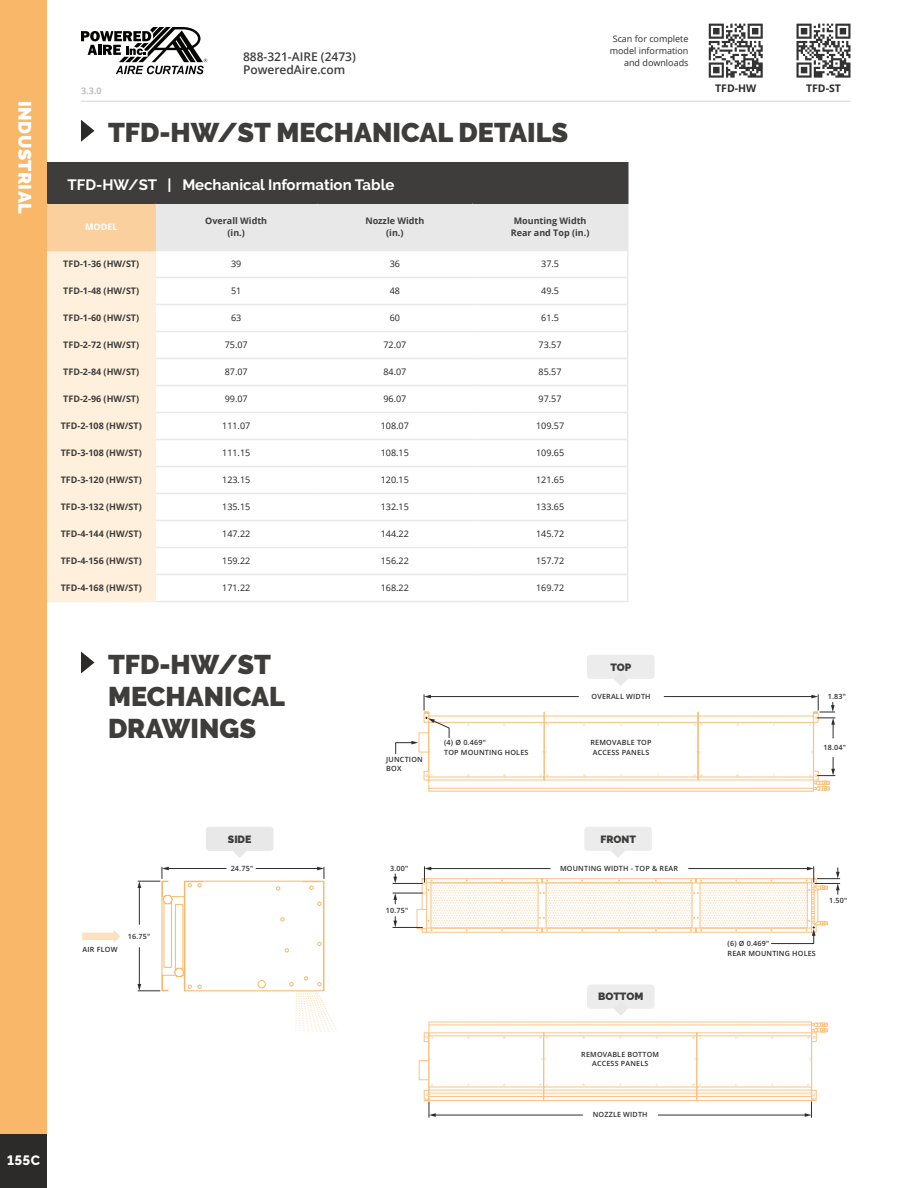
<style>
.page{position:relative;width:918px;height:1188px;background:#fff}
.page>*{position:absolute;margin:0;border:0;box-sizing:border-box;transform-origin:0 0}
.t1{font:900 27px "Raleway";color:#3e3d3c}
.t2{font:900 18px "Raleway";letter-spacing:.025em;color:#fff}
.Table_Title_-_P{font:700 15px "Raleway";color:#fff}
.t3{font:800 13.5px "Raleway";color:#fff}
.t4{font:600 12px "Open Sans";color:#3e3d3c}
.t5{font:900 10.5px "Raleway";color:#3e3d3c}
.t6{font:700 10.5px "Open Sans";color:#2c2b2a}
.Table_Model___-_P{font:700 9px "Open Sans";color:#3e3d3c}
.Table_Body_Info_-_P{font:9px "Open Sans";color:#231f20}
.Table_Features_-_P{font:700 9px/12px "Open Sans";color:#3e3d3c;text-align:center}
.t7{font:9px "Open Sans";color:#2c2b2a}
.t8{font:600 9px "Open Sans";color:#b5b2b2}
.Table_Model_Header_-_P{font:700 9px "Open Sans";color:#fff}
.t9{font:600 7.2px/9.6px "Open Sans";letter-spacing:.025em;color:#2e2d2d}
</style>
<div class="page">
<svg style="left:796px;top:24px;width:54px;height:54px"></svg>
<svg style="left:709px;top:24px;width:54px;height:54px"></svg>
<div style="left:587px;top:985px;width:68px;height:24px;background:#ececec;border-radius:3px"></div>
<svg style="left:614px;top:1009px;width:13px;height:7px"></svg>
<div style="left:419px;top:1060px;width:10px;height:20px;border:1px solid #fac384"></div>
<svg style="left:423px;top:1022px;width:405px;height:95px"></svg>
<div style="left:584px;top:827px;width:68px;height:24px;background:#ececec;border-radius:3px"></div>
<svg style="left:612px;top:851px;width:13px;height:7px"></svg>
<svg style="left:393px;top:867px;width:447px;height:77px"></svg>
<div style="left:587px;top:655px;width:68px;height:24px;background:#ececec;border-radius:3px"></div>
<svg style="left:614px;top:679px;width:13px;height:7px"></svg>
<svg style="left:395px;top:695px;width:440px;height:97px"></svg>
<div style="left:206px;top:827px;width:67px;height:24px;background:#e8e8e9;border-radius:3px"></div>
<svg style="left:233px;top:851px;width:13px;height:7px"></svg>
<svg style="left:82px;top:930px;width:38px;height:13px"></svg>
<svg style="left:138px;top:867px;width:199px;height:164px"></svg>
<svg style="left:81px;top:652px;width:13px;height:22px"></svg>
<div style="left:47px;top:163px;width:581px;height:40px;background:#3e3d3c"></div>
<hr style="left:47px;top:162px;width:108px;height:2px;background:#3e3d3c">
<hr style="left:155px;top:162px;width:162px;height:2px;background:#3e3d3c">
<hr style="left:317px;top:162px;width:155px;height:2px;background:#3e3d3c">
<hr style="left:472px;top:162px;width:156px;height:2px;background:#3e3d3c">
<svg style="left:47px;top:203px;width:581px;height:399px"></svg>
<svg style="left:81px;top:120px;width:14px;height:22px"></svg>
<div style="left:0;top:0;width:47px;height:1188px;background:#f9b769"></div>
<svg style="left:81px;top:27px;width:126px;height:47px"></svg>
<hr style="left:81px;top:101px;width:769px;height:1px;background:#d5d4d3">
<div style="left:0;top:1134px;width:47px;height:54px;background:#2c2b2a"></div>
<h2 class="t2" style="left:35px;top:101px;width:114px;rotate:90deg">INDUSTRIAL</h2>
<h3 class="t4" style="left:243px;top:48px;width:114px">888-321-AIRE (2473)</h3>
<p class="t8" style="left:81px;top:85px;width:22px">3.3.0</p>
<h3 class="t4" style="left:243px;top:62px;width:104px">PoweredAire.com</h3>
<p class="t1" style="left:108px;top:117px;width:462px">TFD-HW/ST MECHANICAL DETAILS</p>
<p class="Table_Title_-_P" style="left:68px;top:176px;width:328px">TFD-HW/ST | Mechanical Information Table</p>
<p class="Table_Model_Header_-_P" style="left:85px;top:221px;width:34px">MODEL</p>
<p class="Table_Features_-_P" style="left:205px;top:215px;width:63px">Overall Width (in.)</p>
<p class="Table_Features_-_P" style="left:365px;top:215px;width:61px">Nozzle Width (in.)</p>
<p class="Table_Features_-_P" style="left:511px;top:215px;width:80px">Mounting Width<br>Rear and Top (in.)</p>
<p class="Table_Model___-_P" style="left:63px;top:258px;width:77px">TFD-1-36 (HW/ST)</p>
<p class="Table_Body_Info_-_P" style="left:231px;top:258px;width:12px">39</p>
<p class="Table_Body_Info_-_P" style="left:390px;top:258px;width:12px">36</p>
<p class="Table_Body_Info_-_P" style="left:541px;top:258px;width:19px">37.5</p>
<p class="Table_Model___-_P" style="left:63px;top:285px;width:77px">TFD-1-48 (HW/ST)</p>
<p class="Table_Body_Info_-_P" style="left:231px;top:285px;width:12px">51</p>
<p class="Table_Body_Info_-_P" style="left:390px;top:285px;width:12px">48</p>
<p class="Table_Body_Info_-_P" style="left:541px;top:285px;width:19px">49.5</p>
<p class="Table_Model___-_P" style="left:63px;top:312px;width:77px">TFD-1-60 (HW/ST)</p>
<p class="Table_Body_Info_-_P" style="left:231px;top:312px;width:12px">63</p>
<p class="Table_Body_Info_-_P" style="left:390px;top:312px;width:12px">60</p>
<p class="Table_Body_Info_-_P" style="left:541px;top:312px;width:19px">61.5</p>
<p class="Table_Model___-_P" style="left:63px;top:339px;width:77px">TFD-2-72 (HW/ST)</p>
<p class="Table_Body_Info_-_P" style="left:225px;top:339px;width:24px">75.07</p>
<p class="Table_Body_Info_-_P" style="left:383px;top:339px;width:24px">72.07</p>
<p class="Table_Body_Info_-_P" style="left:539px;top:339px;width:24px">73.57</p>
<p class="Table_Model___-_P" style="left:63px;top:366px;width:77px">TFD-2-84 (HW/ST)</p>
<p class="Table_Body_Info_-_P" style="left:225px;top:366px;width:24px">87.07</p>
<p class="Table_Body_Info_-_P" style="left:383px;top:366px;width:24px">84.07</p>
<p class="Table_Body_Info_-_P" style="left:539px;top:366px;width:24px">85.57</p>
<p class="Table_Model___-_P" style="left:63px;top:393px;width:77px">TFD-2-96 (HW/ST)</p>
<p class="Table_Body_Info_-_P" style="left:225px;top:393px;width:24px">99.07</p>
<p class="Table_Body_Info_-_P" style="left:383px;top:393px;width:24px">96.07</p>
<p class="Table_Body_Info_-_P" style="left:539px;top:393px;width:24px">97.57</p>
<p class="Table_Model___-_P" style="left:61px;top:420px;width:83px">TFD-2-108 (HW/ST)</p>
<p class="Table_Body_Info_-_P" style="left:222px;top:420px;width:30px">111.07</p>
<p class="Table_Body_Info_-_P" style="left:381px;top:420px;width:30px">108.07</p>
<p class="Table_Body_Info_-_P" style="left:536px;top:420px;width:30px">109.57</p>
<p class="Table_Model___-_P" style="left:61px;top:447px;width:83px">TFD-3-108 (HW/ST)</p>
<p class="Table_Body_Info_-_P" style="left:222px;top:447px;width:30px">111.15</p>
<p class="Table_Body_Info_-_P" style="left:381px;top:447px;width:30px">108.15</p>
<p class="Table_Body_Info_-_P" style="left:536px;top:447px;width:30px">109.65</p>
<p class="Table_Model___-_P" style="left:61px;top:474px;width:83px">TFD-3-120 (HW/ST)</p>
<p class="Table_Body_Info_-_P" style="left:222px;top:474px;width:30px">123.15</p>
<p class="Table_Body_Info_-_P" style="left:381px;top:474px;width:30px">120.15</p>
<p class="Table_Body_Info_-_P" style="left:536px;top:474px;width:30px">121.65</p>
<p class="Table_Model___-_P" style="left:61px;top:501px;width:83px">TFD-3-132 (HW/ST)</p>
<p class="Table_Body_Info_-_P" style="left:222px;top:501px;width:30px">135.15</p>
<p class="Table_Body_Info_-_P" style="left:381px;top:501px;width:30px">132.15</p>
<p class="Table_Body_Info_-_P" style="left:536px;top:501px;width:30px">133.65</p>
<p class="Table_Model___-_P" style="left:61px;top:528px;width:83px">TFD-4-144 (HW/ST)</p>
<p class="Table_Body_Info_-_P" style="left:222px;top:528px;width:30px">147.22</p>
<p class="Table_Body_Info_-_P" style="left:381px;top:528px;width:30px">144.22</p>
<p class="Table_Body_Info_-_P" style="left:536px;top:528px;width:30px">145.72</p>
<p class="Table_Model___-_P" style="left:61px;top:555px;width:83px">TFD-4-156 (HW/ST)</p>
<p class="Table_Body_Info_-_P" style="left:222px;top:555px;width:30px">159.22</p>
<p class="Table_Body_Info_-_P" style="left:381px;top:555px;width:30px">156.22</p>
<p class="Table_Body_Info_-_P" style="left:536px;top:555px;width:30px">157.72</p>
<p class="Table_Model___-_P" style="left:61px;top:582px;width:83px">TFD-4-168 (HW/ST)</p>
<p class="Table_Body_Info_-_P" style="left:222px;top:582px;width:30px">171.22</p>
<p class="Table_Body_Info_-_P" style="left:381px;top:582px;width:30px">168.22</p>
<p class="Table_Body_Info_-_P" style="left:536px;top:582px;width:30px">169.72</p>
<p class="t7" style="left:613px;top:33px;width:77px">Scan for complete</p>
<p class="t7" style="left:610px;top:45px;width:80px">model information</p>
<p class="t7" style="left:624px;top:57px;width:66px">and downloads</p>
<p class="t6" style="left:715px;top:80px;width:43px">TFD-HW</p>
<p class="t6" style="left:806px;top:80px;width:36px">TFD-ST</p>
<p class="t1" style="left:108px;top:648px;width:165px">TFD-HW/ST</p>
<p class="t1" style="left:108px;top:681px;width:178px">MECHANICAL</p>
<p class="t1" style="left:108px;top:713px;width:150px">DRAWINGS</p>
<p class="t9" style="left:386px;top:754px;width:38px">JUNCTION<br>BOX</p>
<p class="t5" style="left:610px;top:661px;width:23px">TOP</p>
<p class="t9" style="left:592px;top:691px;width:61px">OVERALL WIDTH</p>
<p class="t9" style="left:828px;top:691px;width:20px">1.83″</p>
<p class="t9" style="left:444px;top:738px;width:86px">(4) Ø 0.469″<br>TOP MOUNTING HOLES</p>
<p class="t9" style="left:824px;top:742px;width:24px">18.04″</p>
<p class="t9" style="left:591px;top:738px;width:63px;text-align:center">REMOVABLE TOP<br>ACCESS PANELS</p>
<p class="t9" style="left:83px;top:944px;width:36px">AIR FLOW</p>
<p class="t9" style="left:128px;top:931px;width:24px">16.75″</p>
<p class="t5" style="left:228px;top:833px;width:25px">SIDE</p>
<p class="t9" style="left:231px;top:863px;width:24px">24.75″</p>
<p class="t3" style="left:7px;top:1153px;width:34px">155C</p>
<p class="t5" style="left:601px;top:833px;width:37px">FRONT</p>
<p class="t9" style="left:390px;top:863px;width:20px">3.00″</p>
<p class="t9" style="left:560px;top:863px;width:120px">MOUNTING WIDTH - TOP &amp; REAR</p>
<p class="t9" style="left:386px;top:905px;width:24px">10.75″</p>
<p class="t5" style="left:598px;top:991px;width:47px">BOTTOM</p>
<p class="t9" style="left:581px;top:1049px;width:79px;text-align:center">REMOVABLE BOTTOM<br>ACCESS PANELS</p>
<p class="t9" style="left:593px;top:1110px;width:56px">NOZZLE WIDTH</p>
<p class="t9" style="left:829px;top:895px;width:20px">1.50″</p>
<p class="t9" style="left:728px;top:938px;width:90px">(6) Ø 0.469″<br>REAR MOUNTING HOLES</p>
</div>
